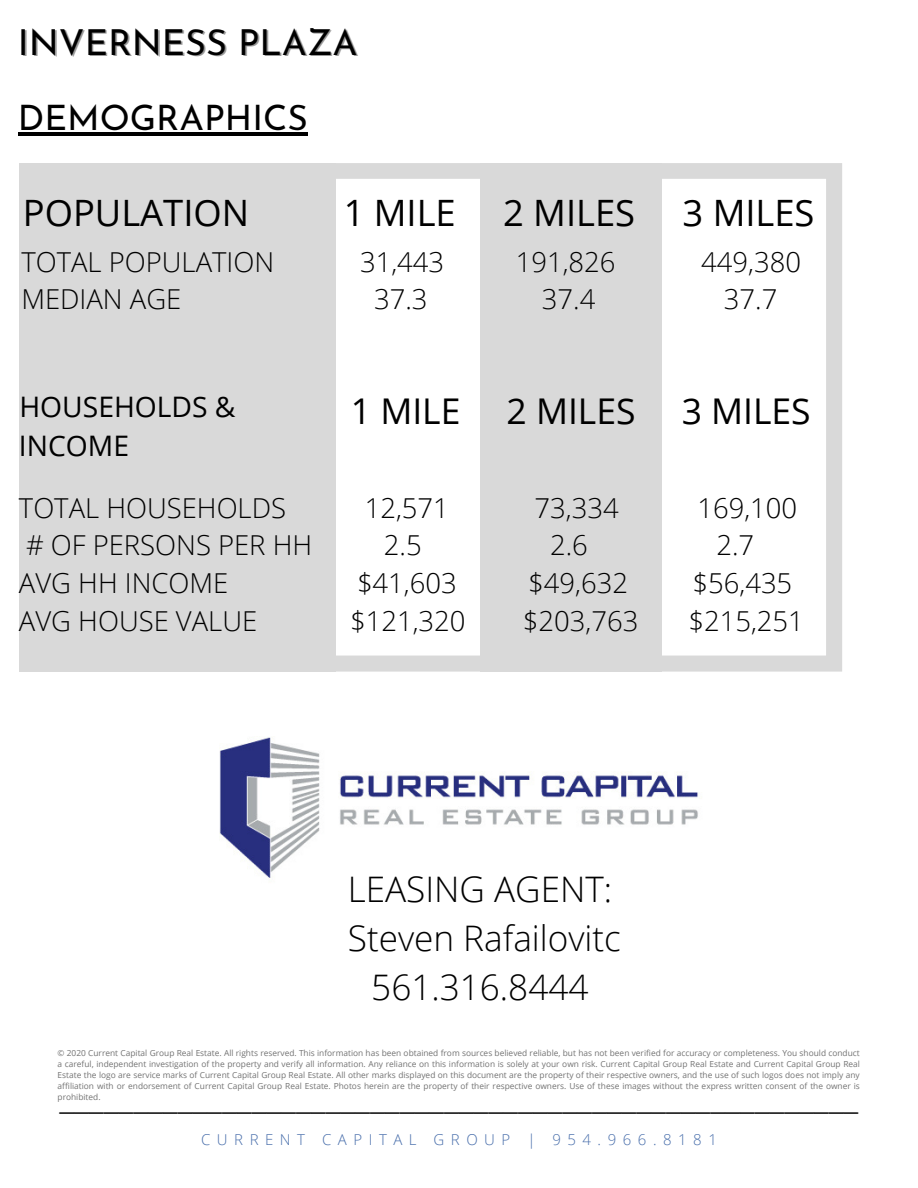
<style>
.page{position:relative;width:918px;height:1188px;background:#fff}
.page>*{position:absolute;margin:0;border:0;box-sizing:border-box;transform-origin:0 0}
.t1{font:36.3px "Open Sans";color:#000}
.t2{font:300 36px "Open Sans";color:#000}
.t3{font:35.85px "Josefin Sans";color:#000}
.t4{font:35.55px "Open Sans";color:#000}
.t5{font:300 35.25px "Open Sans";color:#000}
.t6{font:35.1px "Josefin Sans";color:#000}
.t7{font:28.2px "Open Sans";color:#000}
.t8{font:300 27.45px "Open Sans";color:#000}
.t9{font:300 15px "Open Sans";letter-spacing:.435em;color:#486eab}
.t10{font:8.4px/10.9px "Open Sans";color:#737373;text-align:justify}
</style>
<div class="page">
<div style="left:19px;top:163px;width:316px;height:509px;background:#d9d9d9"></div>
<svg style="left:335px;top:163px;width:507px;height:509px"></svg>
<img style="left:219px;top:737px;width:481px;height:142px">
<hr style="left:18px;top:132px;width:290px;height:4px;background:#000">
<p class="t3" style="left:18px;top:28px;width:341px">INVERNESS PLAZA</p>
<p class="t6" style="left:18px;top:103px;width:291px">DEMOGRAPHICS</p>
<p class="t1" style="left:23px;top:187px;width:228px">POPULATION</p>
<p class="t1" style="left:344px;top:187px;width:114px">1 MILE</p>
<p class="t1" style="left:503px;top:187px;width:134px">2 MILES</p>
<p class="t1" style="left:683px;top:187px;width:134px">3 MILES</p>
<p class="t8" style="left:21px;top:242px;width:254px">TOTAL POPULATION</p>
<p class="t8" style="left:360px;top:242px;width:86px">31,443</p>
<p class="t8" style="left:516px;top:242px;width:101px">191,826</p>
<p class="t8" style="left:701px;top:242px;width:101px">449,380</p>
<p class="t8" style="left:21px;top:280px;width:161px">MEDIAN AGE</p>
<p class="t8" style="left:374px;top:280px;width:55px">37.3</p>
<p class="t8" style="left:542px;top:280px;width:55px">37.4</p>
<p class="t8" style="left:724px;top:280px;width:55px">37.7</p>
<p class="t7" style="left:19px;top:387px;width:218px">HOUSEHOLDS &amp;</p>
<p class="t4" style="left:351px;top:386px;width:111px">1 MILE</p>
<p class="t4" style="left:507px;top:386px;width:130px">2 MILES</p>
<p class="t4" style="left:682px;top:386px;width:130px">3 MILES</p>
<p class="t7" style="left:19px;top:426px;width:112px">INCOME</p>
<p class="t8" style="left:19px;top:488px;width:269px">TOTAL HOUSEHOLDS</p>
<p class="t8" style="left:365px;top:488px;width:86px">12,571</p>
<p class="t8" style="left:535px;top:488px;width:86px">73,334</p>
<p class="t8" style="left:697px;top:488px;width:101px">169,100</p>
<p class="t8" style="left:26px;top:526px;width:288px"># OF PERSONS PER HH</p>
<p class="t8" style="left:384px;top:526px;width:39px">2.5</p>
<p class="t8" style="left:550px;top:526px;width:39px">2.6</p>
<p class="t8" style="left:716px;top:526px;width:39px">2.7</p>
<p class="t8" style="left:19px;top:564px;width:211px">AVG HH INCOME</p>
<p class="t8" style="left:357px;top:564px;width:101px">$41,603</p>
<p class="t8" style="left:528px;top:564px;width:101px">$49,632</p>
<p class="t8" style="left:693px;top:564px;width:101px">$56,435</p>
<p class="t8" style="left:19px;top:602px;width:240px">AVG HOUSE VALUE</p>
<p class="t8" style="left:350px;top:602px;width:117px">$121,320</p>
<p class="t8" style="left:523px;top:602px;width:117px">$203,763</p>
<p class="t8" style="left:688px;top:602px;width:117px">$215,251</p>
<p class="t5" style="left:348px;top:864px;width:266px">LEASING AGENT:</p>
<p class="t5" style="left:348px;top:913px;width:275px">Steven Rafailovitc</p>
<p class="t5" style="left:371px;top:963px;width:219px">561.316.8444</p>
<p class="t10" style="left:58px;top:1047px;width:804px">© 2020 Current Capital Group Real Estate. All rights reserved. This information has been obtained from sources believed reliable, but has not been verified for accuracy or completeness. You should conduct a careful, independent investigation of the property and verify all information. Any reliance on this information is solely at your own risk. Current Capital Group Real Estate and Current Capital Group Real Estate the logo are service marks of Current Capital Group Real Estate. All other marks displayed on this document are the property of their respective owners, and the use of such logos does not imply any affiliation with or endorsement of Current Capital Group Real Estate. Photos herein are the property of their respective owners. Use of these images without the express written consent of the owner is prohibited.</p>
<p class="t2" style="left:59px;top:1071px;width:800px">______________________________________________________</p>
<p class="t9" style="left:201px;top:1129px;width:517px">CURRENT CAPITAL GROUP | 954.966.8181</p>
</div>
